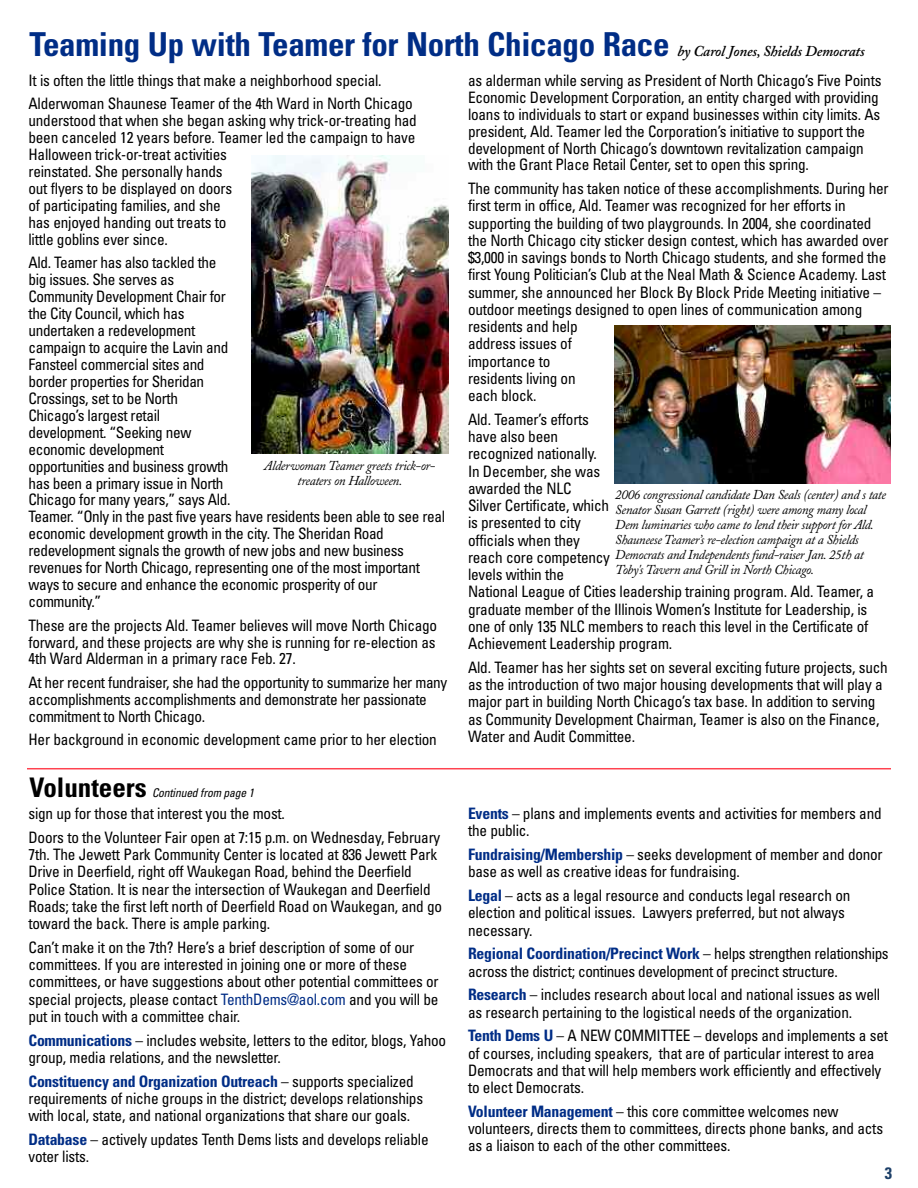
<style>
.page{position:relative;width:918px;height:1188px;background:#fff}
.page>*{position:absolute;margin:0;border:0;box-sizing:border-box;transform-origin:0 0}
.t1{font:700 condensed 33px "Univers";letter-spacing:-.01em;color:#002d86}
.t2{font:700 condensed 27px "Univers";color:#000}
.t3{font:700 condensed 16.5px "Univers";color:#1c3f68}
.t4{font:condensed 15.75px/17.2px "Univers";letter-spacing:-.015em;color:#000}
.t5{font:italic 13.5px/15px "Adobe Caslon";letter-spacing:-.025em;color:#000;text-align:center}
.t6{font:italic condensed 12px "Univers";letter-spacing:-.015em;color:#000}
.s1{font-family:"Adobe Caslon";font-weight:600;font-style:italic;font-stretch:normal;font-size:15px;color:#000}
.s2{color:#002d86}
.s3{font-weight:700;color:#002d86}
</style>
<div class="page">
<hr style="left:27px;top:768px;width:864px;height:1px;background:#ff4250">
<img style="left:614px;top:326px;width:277px;height:157px">
<img style="left:252px;top:155px;width:197px;height:298px">
<h1 class="t1" style="left:29px;top:32px;width:837px">Teaming Up with Teamer for North Chicago Race <span class="s1">by Carol Jones, Shields Democrats</span></h1>
<p class="t4" style="left:28px;top:70px;width:386px;line-height:23.4px">It is often the little things that make a neighborhood special.<br>Alderwoman Shaunese Teamer of the 4th Ward in North Chicago</p>
<p class="t4" style="left:28px;top:113px;width:390px">understood that when she began asking why trick-or-treating had been canceled 12 years before. Teamer led the campaign to have Halloween trick-or-treat activities<br>reinstated. She personally hands<br>out flyers to be displayed on doors<br>of participating families, and she<br>has enjoyed handing out treats to<br>little goblins ever since.</p>
<p class="t4" style="left:28px;top:255px;width:418px">Ald. Teamer has also tackled the<br>big issues. She serves as<br>Community Development Chair for<br>the City Council, which has<br>undertaken a redevelopment<br>campaign to acquire the Lavin and<br>Fansteel commercial sites and<br>border properties for Sheridan<br>Crossings, set to be North<br>Chicago’s largest retail<br>development. “Seeking new<br>economic development<br>opportunities and business growth<br>has been a primary issue in North<br>Chicago for many years,” says Ald.<br>Teamer. “Only in the past five years have residents been able to see real economic development growth in the city. The Sheridan Road redevelopment signals the growth of new jobs and new business revenues for North Chicago, representing one of the most important ways to secure and enhance the economic prosperity of our community.”</p>
<p class="t4" style="left:28px;top:618px;width:410px;text-align:justify">These are the projects Ald. Teamer believes will move North Chicago forward, and these projects are why she is running for re-election as 4th Ward Alderman in a primary race Feb. 27.</p>
<p class="t4" style="left:28px;top:675px;width:420px">At her recent fundraiser, she had the opportunity to summarize her many accomplishments accomplishments and demonstrate her passionate commitment to North Chicago.</p>
<p class="t4" style="left:28px;top:732px;width:410px">Her background in economic development came prior to her election</p>
<p class="t5" style="left:264px;top:460px;width:173px">Alderwoman Teamer greets trick-or&shy;treaters on Halloween.</p>
<h2 class="t2" style="left:29px;top:777px;width:119px">Volunteers</h2>
<p class="t6" style="left:152px;top:788px;width:104px">Continued from page 1</p>
<p class="t4" style="left:28px;top:803px;width:413px;line-height:23.7px">sign up for those that interest you the most.<br>Doors to the Volunteer Fair open at 7:15 p.m. on Wednesday, February</p>
<p class="t4" style="left:28px;top:847px;width:415px">7th. The Jewett Park Community Center is located at 836 Jewett Park Drive in Deerfield, right off Waukegan Road, behind the Deerfield Police Station. It is near the intersection of Waukegan and Deerfield Roads; take the first left north of Deerfield Road on Waukegan, and go toward the back. There is ample parking.</p>
<p class="t4" style="left:28px;top:940px;width:412px">Can’t make it on the 7th? Here’s a brief description of some of our committees. If you are interested in joining one or more of these committees, or have suggestions about other potential committees or special projects, please contact <span class="s2">TenthDems@aol.com</span> and you will be put in touch with a committee chair.</p>
<p class="t4" style="left:28px;top:1033px;width:419px"><span class="s3">Communications</span> – includes website, letters to the editor, blogs, Yahoo group, media relations, and the newsletter.</p>
<p class="t4" style="left:28px;top:1074px;width:396px"><span class="s3">Constituency and Organization Outreach</span> – supports specialized requirements of niche groups in the district; develops relationships with local, state, and national organizations that share our goals.</p>
<p class="t4" style="left:28px;top:1132px;width:402px"><span class="s3">Database</span> – actively updates Tenth Dems lists and develops reliable voter lists.</p>
<p class="t4" style="left:468px;top:73px;width:415px">as alderman while serving as President of North Chicago’s Five Points Economic Development Corporation, an entity charged with providing loans to individuals to start or expand businesses within city limits. As president, Ald. Teamer led the Corporation’s initiative to support the development of North Chicago’s downtown revitalization campaign with the Grant Place Retail Center, set to open this spring.</p>
<p class="t4" style="left:468px;top:181px;width:422px">The community has taken notice of these accomplishments. During her first term in office, Ald. Teamer was recognized for her efforts in supporting the building of two playgrounds. In 2004, she coordinated the North Chicago city sticker design contest, which has awarded over $3,000 in savings bonds to North Chicago students, and she formed the first Young Politician’s Club at the Neal Math &amp; Science Academy. Last summer, she announced her Block By Block Pride Meeting initiative – outdoor meetings designed to open lines of communication among residents and help<br>address issues of<br>importance to<br>residents living on<br>each block.</p>
<p class="t4" style="left:468px;top:412px;width:408px">Ald. Teamer’s efforts<br>have also been<br>recognized nationally.<br>In December, she was<br>awarded the NLC<br>Silver Certificate, which<br>is presented to city<br>officials when they<br>reach core competency<br>levels within the<br>National League of Cities leadership training program. Ald. Teamer, a graduate member of the Illinois Women’s Institute for Leadership, is one of only 135 NLC members to reach this level in the Certificate of<br>Achievement Leadership program.</p>
<p class="t4" style="left:468px;top:660px;width:421px">Ald. Teamer has her sights set on several exciting future projects, such as the introduction of two major housing developments that will play a major part in building North Chicago’s tax base. In addition to serving as Community Development Chairman, Teamer is also on the Finance, Water and Audit Committee.</p>
<p class="t5" style="left:615px;top:489px;width:272px;text-align:left">2006 congressional candidate Dan Seals (center) and s tate Senator Susan Garrett (right) were among many local Dem luminaries who came to lend their support for Ald.<br>Shauneese Teamer’s re-election campaign at a Shields Democrats and Independents fund-raiser Jan. 25th at Toby's Tavern and Grill in North Chicago.</p>
<p class="t4" style="left:468px;top:806px;width:415px"><span class="s3">Events</span> – plans and implements events and activities for members and the public.</p>
<p class="t4" style="left:468px;top:847px;width:416px"><span class="s3">Fundraising/Membership</span> – seeks development of member and donor base as well as creative ideas for fundraising.</p>
<p class="t4" style="left:468px;top:888px;width:384px"><span class="s3">Legal</span> – acts as a legal resource and conducts legal research on election and political issues. Lawyers preferred, but not always necessary.</p>
<p class="t4" style="left:468px;top:946px;width:422px"><span class="s3">Regional Coordination/Precinct Work</span> – helps strengthen relationships across the district; continues development of precinct structure.</p>
<p class="t4" style="left:468px;top:987px;width:414px"><span class="s3">Research</span> – includes research about local and national issues as well as research pertaining to the logistical needs of the organization.</p>
<p class="t4" style="left:468px;top:1028px;width:422px"><span class="s3">Tenth Dems U</span> – A NEW COMMITTEE – develops and implements a set of courses, including speakers, that are of particular interest to area Democrats and that will help members work efficiently and effectively to elect Democrats.</p>
<p class="t4" style="left:468px;top:1104px;width:417px"><span class="s3">Volunteer Management</span> – this core committee welcomes new volunteers, directs them to committees, directs phone banks, and acts as a liaison to each of the other committees.</p>
<p class="t3" style="left:885px;top:1167px;width:9px">3</p>
</div>
